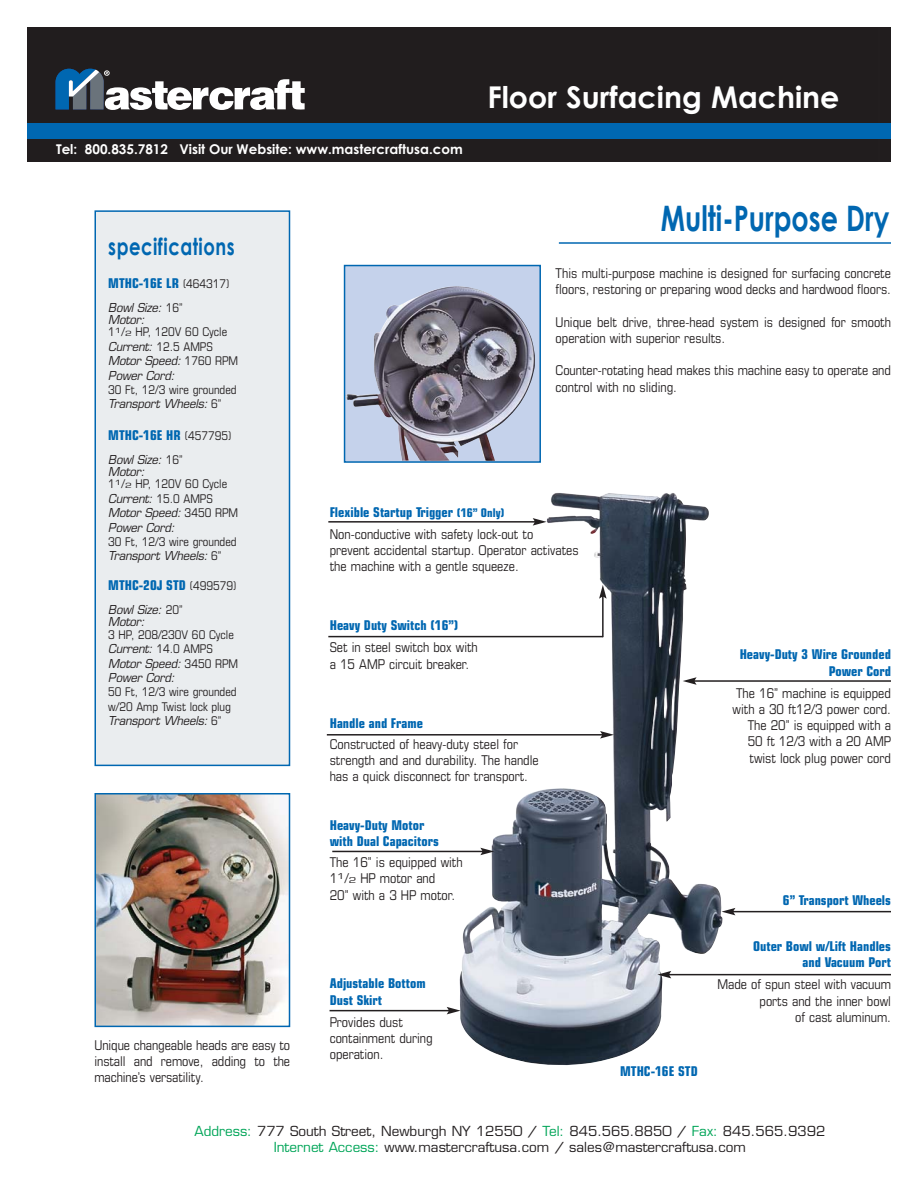
<style>
.page{position:relative;width:918px;height:1188px;background:#fff}
.page>*{position:absolute;margin:0;border:0;box-sizing:border-box;transform-origin:0 0}
.t1{font:700 35.1px "Century Gothic";color:#0067b1;scale:.77 1}
.t2{font:700 30px "Century Gothic";color:#fff}
.t3{font:700 23.4px "Century Gothic";letter-spacing:.03em;color:#0067b1;scale:.77 1}
.t4{font:condensed 13.5px/16.2px "Eurostile LT Std";color:#231f20}
.t5{font:700 condensed 13.5px/16.2px "Eurostile LT Std";color:#0067b1}
.t6{font:13.5px/16.2px "Eurostile LT Std";color:#231f20;text-align:center}
.t7{font:700 13.5px "Century Gothic";color:#fff}
.t8{font:condensed 12px/14.4px "Eurostile LT Std";color:#231f20}
.t9{font:italic 12px/14.4px "Eurostile LT Std";letter-spacing:-.015em;color:#231f20;scale:.95 1}
.s1{font-weight:400;font-size:12px;color:#231f20}
.s2{font-style:italic;font-stretch:normal}
.s3{font-size:7.2px}
.s4{font-style:normal;font-stretch:condensed}
.s5{font-weight:700;color:#0067b1}
.s6{font-weight:700;font-size:12px;color:#0067b1}
.s7{font-size:8.1px}
.s8{color:#00a558}
</style>
<div class="page">
<div style="left:27px;top:27px;width:851px;height:135px;background:#211d1e"></div>
<svg style="left:56px;top:69px;width:249px;height:41px"></svg>
<div style="left:878px;top:27px;width:13px;height:135px;background:#211d1e"></div>
<div style="left:27px;top:123px;width:864px;height:16px;background:#0067b1"></div>
<img style="left:460px;top:521px;width:262px;height:544px">
<div style="left:345px;top:266px;width:195px;height:196px;background:#c5d2eb"></div>
<img style="left:347px;top:286px;width:188px;height:174px">
<div style="left:344px;top:265px;width:197px;height:198px;border:2px solid #0067b1"></div>
<hr style="left:328px;top:636px;width:275px;height:1px;background:#231f20">
<div style="left:95px;top:211px;width:195px;height:554px;background:#eaedef"></div>
<div style="left:94px;top:210px;width:196px;height:556px;border:2px solid #0067b1"></div>
<hr style="left:559px;top:242px;width:332px;height:2px;background:#0067b1">
<hr style="left:328px;top:521px;width:207px;height:2px;background:#231f20">
<svg style="left:533px;top:518px;width:14px;height:8px"></svg>
<hr style="left:327px;top:734px;width:276px;height:2px;background:#231f20">
<svg style="left:600px;top:731px;width:14px;height:8px"></svg>
<hr style="left:332px;top:851px;width:151px;height:1px;background:#231f20">
<svg style="left:480px;top:848px;width:14px;height:7px"></svg>
<hr style="left:330px;top:1010px;width:119px;height:1px;background:#231f20">
<svg style="left:447px;top:1007px;width:14px;height:7px"></svg>
<img style="left:97px;top:796px;width:190px;height:228px">
<div style="left:94px;top:793px;width:196px;height:234px;border:2px solid #0067b1"></div>
<hr style="left:602px;top:596px;width:2px;height:41px;background:#231f20">
<svg style="left:599px;top:585px;width:8px;height:14px"></svg>
<hr style="left:694px;top:680px;width:197px;height:2px;background:#231f20">
<svg style="left:683px;top:677px;width:14px;height:8px"></svg>
<hr style="left:669px;top:974px;width:222px;height:1px;background:#231f20">
<svg style="left:657px;top:971px;width:14px;height:7px"></svg>
<hr style="left:733px;top:911px;width:158px;height:1px;background:#231f20">
<svg style="left:722px;top:908px;width:13px;height:7px"></svg>
<p class="t7" style="left:56px;top:142px;width:408px">Tel: 800.835.7812 Visit Our Website: www.mastercraftusa.com</p>
<h2 class="t2" style="left:487px;top:78px;width:354px">Floor Surfacing Machine</h2>
<h3 class="t3" style="left:108px;top:232px;width:166px">specifications</h3>
<p class="t5" style="left:108px;top:277px;width:123px">MTHC-16E LR <span class="s1">(464317)</span></p>
<p class="t8" style="left:108px;top:302px;width:120px;line-height:12.1px"><span class="s2">Bowl Size:</span> 16”<br><span class="s2">Motor:<br></span>1<sup>1</sup>/<span class="s3">2</span> HP, 120V 60 Cycle</p>
<p class="t9" style="left:108px;top:340px;width:138px">Current: <span class="s4">12.5 AMPS<br></span>Motor Speed: <span class="s4">1760 RPM<br></span>Power Cord:</p>
<p class="t8" style="left:108px;top:383px;width:130px">30 Ft, 12/3 wire grounded<br><span class="s2">Transport Wheels:</span> 6”</p>
<p class="t5" style="left:108px;top:429px;width:125px">MTHC-16E HR <span class="s1">(457795)</span></p>
<p class="t8" style="left:108px;top:455px;width:120px;line-height:12.1px"><span class="s2">Bowl Size:</span> 16”<br><span class="s2">Motor:<br></span>1<sup>1</sup>/<span class="s3">2</span> HP, 120V 60 Cycle</p>
<p class="t9" style="left:108px;top:492px;width:138px">Current: <span class="s4">15.0 AMPS<br></span>Motor Speed: <span class="s4">3450 RPM<br></span>Power Cord:</p>
<p class="t8" style="left:108px;top:535px;width:130px">30 Ft, 12/3 wire grounded<br><span class="s2">Transport Wheels:</span> 6”</p>
<p class="t5" style="left:108px;top:579px;width:130px">MTHC-20J STD <span class="s1">(499579)</span></p>
<p class="t9" style="left:108px;top:605px;width:80px;line-height:12px">Bowl Size: <span class="s4">20”<br></span>Motor:</p>
<p class="t8" style="left:108px;top:628px;width:131px">3 HP, 208/230V 60 Cycle<br><span class="s2">Current:</span> 14.0 AMPS<br><span class="s2">Motor Speed:</span> 3450 RPM<br><span class="s2">Power Cord:</span></p>
<p class="t8" style="left:108px;top:686px;width:130px">50 Ft, 12/3 wire grounded w/20 Amp Twist lock plug<br><span class="s2">Transport Wheels:</span> 6”</p>
<p class="t4" style="left:94px;top:1037px;width:197px;text-align:justify">Unique changeable heads are easy to install and remove, adding to the machine’s versatility.</p>
<h1 class="t1" style="left:661px;top:196px;width:298px">Multi-Purpose Dry</h1>
<p class="t4" style="left:556px;top:266px;width:337px">This multi-purpose machine is designed for surfacing concrete floors, restoring or preparing wood decks and hardwood floors.</p>
<p class="t4" style="left:556px;top:315px;width:337px">Unique belt drive, three-head system is designed for smooth operation with superior results.</p>
<p class="t4" style="left:556px;top:363px;width:337px">Counter-rotating head makes this machine easy to operate and control with no sliding.</p>
<p class="t4" style="left:330px;top:502px;width:205px;line-height:22.2px"><span class="s5">Flexible Startup Trigger</span> <span class="s6">(16” Only)<br></span>Non-conductive with safety lock-out to</p>
<p class="t4" style="left:330px;top:543px;width:250px">prevent accidental startup. Operator activates the machine with a gentle squeeze.</p>
<p class="t5" style="left:330px;top:619px;width:130px">Heavy Duty Switch (16”)</p>
<p class="t4" style="left:330px;top:640px;width:150px">Set in steel switch box with a 15 AMP circuit breaker.</p>
<p class="t5" style="left:330px;top:717px;width:95px">Handle and Frame</p>
<p class="t4" style="left:330px;top:737px;width:211px">Constructed of heavy-duty steel for strength and and durability. The handle has a quick disconnect for transport.</p>
<p class="t5" style="left:330px;top:819px;width:111px">Heavy-Duty Motor with Dual Capacitors</p>
<p class="t4" style="left:330px;top:855px;width:134px">The 16” is equipped with<br>1<sup>1</sup>/<span class="s7">2</span> HP motor and<br>20” with a 3 HP motor.</p>
<p class="t5" style="left:330px;top:977px;width:97px">Adjustable Bottom<br>Dust Skirt</p>
<p class="t4" style="left:330px;top:1015px;width:104px">Provides dust containment during operation.</p>
<p class="t5" style="left:740px;top:648px;width:153px;text-align:right">Heavy-Duty 3 Wire Grounded<br>Power Cord</p>
<p class="t4" style="left:733px;top:686px;width:160px;text-align:right">The 16” machine is equipped with a 30 ft12/3 power cord.<br>The 20” is equipped with a<br>50 ft 12/3 with a 20 AMP twist lock plug power cord</p>
<p class="t5" style="left:620px;top:1065px;width:79px">MTHC-16E STD</p>
<p class="t5" style="left:783px;top:894px;width:110px">6” Transport Wheels</p>
<p class="t5" style="left:753px;top:940px;width:139px;text-align:right">Outer Bowl w/Lift Handles and Vacuum Port</p>
<p class="t4" style="left:717px;top:977px;width:175px;text-align:right">Made of spun steel with vacuum ports and the inner bowl<br>of cast aluminum.</p>
<p class="t6" style="left:194px;top:1124px;width:632px"><span class="s8">Address:</span> 777 South Street, Newburgh NY 12550 / <span class="s8">Tel:</span> 845.565.8850 / <span class="s8">Fax:</span> 845.565.9392<br><span class="s8">Internet Access:</span> www.mastercraftusa.com / sales@mastercraftusa.com</p>
</div>
